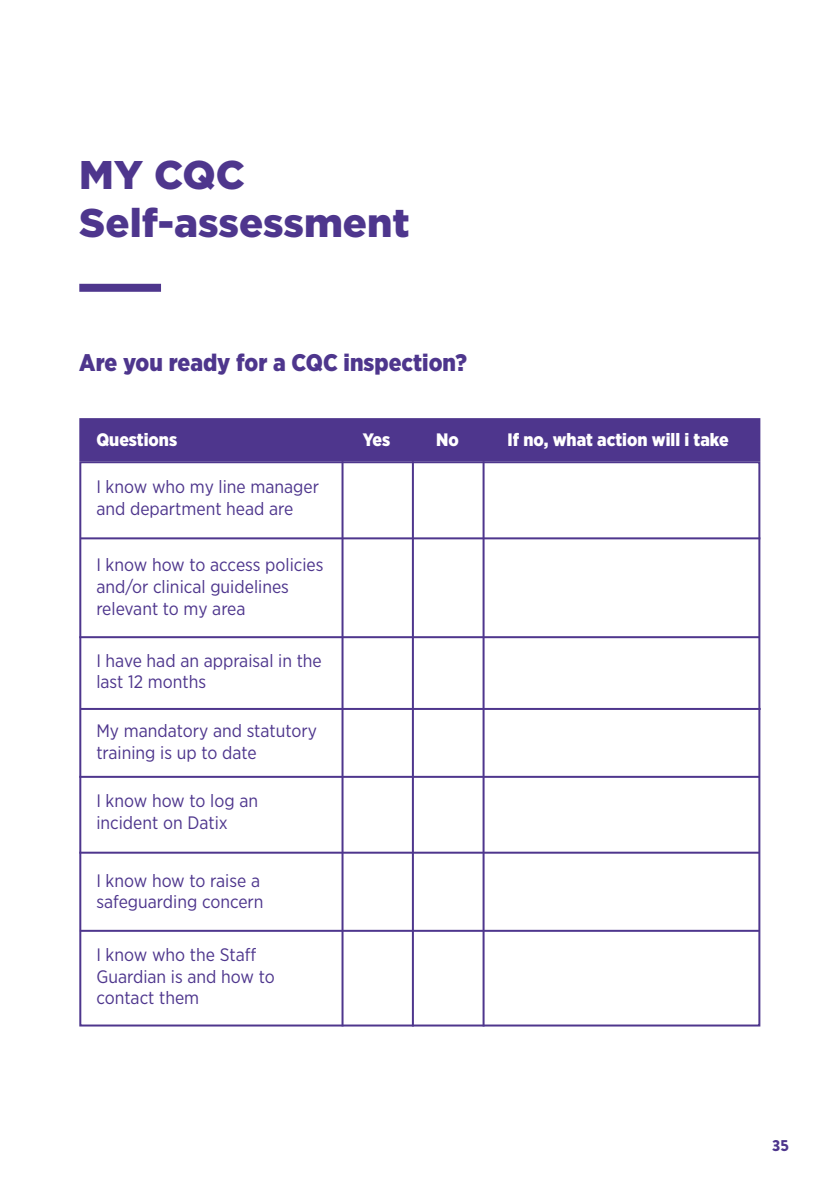
<style>
.page{position:relative;width:840px;height:1191px;background:#fff}
.page>*{position:absolute;margin:0;border:0;box-sizing:border-box;transform-origin:0 0}
.t1{font:900 40px/48px "Gotham";color:#4e368d}
.t2{font:900 24px "Gotham Narrow";color:#4e368d}
.t3{font:18px/21.6px "Gotham Narrow";color:#4e368d}
.t4{font:900 18px "Gotham Narrow";color:#fff}
.t5{font:900 16px "Brandon Grotesque";color:#4e368d}
</style>
<div class="page">
<div style="left:79px;top:418px;width:682px;height:42px;background:#4e368d"></div>
<div style="left:79px;top:284px;width:82px;height:8px;background:#4e368d"></div>
<svg style="left:79px;top:460px;width:682px;height:567px"></svg>
<hr style="left:80px;top:537px;width:680px;height:2px;background:#4e368d">
<hr style="left:79px;top:636px;width:679px;height:2px;background:#4e368d">
<hr style="left:81px;top:708px;width:679px;height:2px;background:#4e368d">
<hr style="left:79px;top:776px;width:679px;height:2px;background:#4e368d">
<hr style="left:341px;top:461px;width:2px;height:565px;background:#4e368d">
<hr style="left:411px;top:461px;width:2px;height:565px;background:#4e368d">
<hr style="left:482px;top:461px;width:2px;height:565px;background:#4e368d">
<hr style="left:79px;top:851px;width:679px;height:2px;background:#4e368d">
<hr style="left:80px;top:929px;width:679px;height:2px;background:#4e368d">
<h1 class="t1" style="left:79px;top:151px;width:332px">MY CQC<br>Self-assessment</h1>
<h2 class="t2" style="left:79px;top:347px;width:389px">Are you ready for a CQC inspection?</h2>
<p class="t4" style="left:96px;top:428px;width:82px">Questions</p>
<p class="t4" style="left:362px;top:428px;width:29px">Yes</p>
<p class="t4" style="left:436px;top:428px;width:24px">No</p>
<p class="t4" style="left:507px;top:428px;width:222px">If no, what action will i take</p>
<p class="t3" style="left:96px;top:475px;width:224px">I know who my line manager and department head are</p>
<p class="t3" style="left:96px;top:554px;width:228px">I know how to access policies and/or clinical guidelines relevant to my area</p>
<p class="t3" style="left:96px;top:649px;width:227px">I have had an appraisal in the last 12 months</p>
<p class="t3" style="left:96px;top:719px;width:222px">My mandatory and statutory training is up to date</p>
<p class="t3" style="left:96px;top:790px;width:163px">I know how to log an incident on Datix</p>
<p class="t3" style="left:96px;top:869px;width:169px">I know how to raise a safeguarding concern</p>
<p class="t3" style="left:96px;top:943px;width:180px">I know who the Staff<br>Guardian is and how to contact them</p>
<p class="t5" style="left:771px;top:1134px;width:18px">35</p>
</div>
